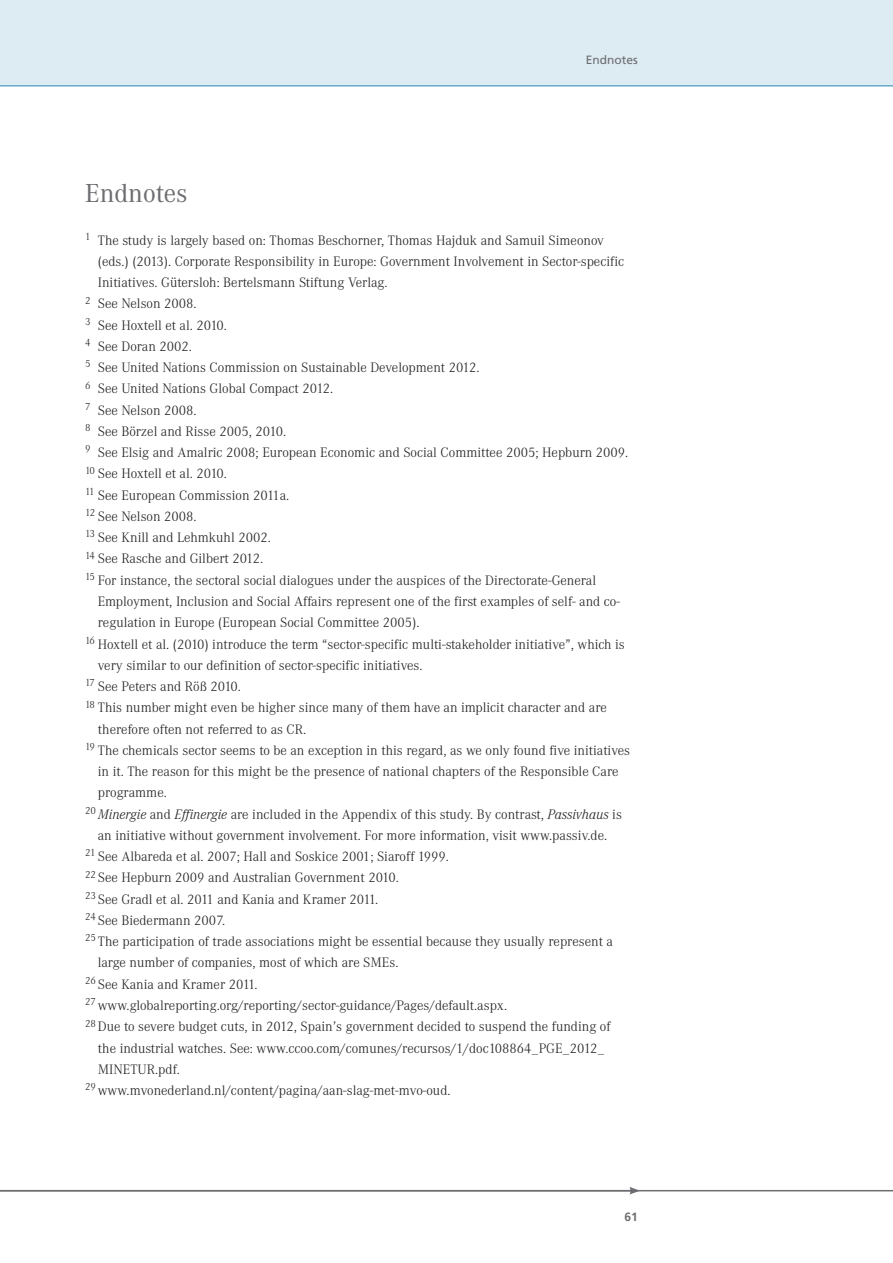
<style>
.page{position:relative;width:893px;height:1263px;background:#fff}
.page>*{position:absolute;margin:0;border:0;box-sizing:border-box;transform-origin:0 0}
.t1{font:27px "Corporate A";color:#6c6d70}
.t2{font:300 14.25px "Corporate A";color:#231f20}
.t3{font:12px "Frutiger";color:#6c6d70}
.t4{font:700 12px "Frutiger";color:#6c6d70}
.s1{font-style:italic}
</style>
<div class="page">
<div style="left:0;top:0;width:893px;height:85px;background:#ddebf2"></div>
<hr style="left:0;top:85px;width:893px;height:2px;background:#67aac7">
<hr style="left:0;top:1190px;width:893px;height:1px;background:#6c6d70">
<svg style="left:629px;top:1187px;width:11px;height:7px"></svg>
<h1 class="t1" style="left:85px;top:178px;width:104px">Endnotes</h1>
<p class="t3" style="left:586px;top:53px;width:54px">Endnotes</p>
<p class="t2" style="left:85px;top:232px;width:520px"><sup>1</sup> The study is largely based on: Thomas Beschorner, Thomas Hajduk and Samuil Simeonov</p>
<p class="t2" style="left:98px;top:253px;width:528px">(eds.) (2013). Corporate Responsibility in Europe: Government Involvement in Sector-specific</p>
<p class="t2" style="left:98px;top:275px;width:291px">Initiatives. Gütersloh: Bertelsmann Stiftung Verlag.</p>
<p class="t2" style="left:85px;top:296px;width:113px"><sup>2</sup> See Nelson 2008.</p>
<p class="t2" style="left:85px;top:317px;width:143px"><sup>3</sup> See Hoxtell et al. 2010.</p>
<p class="t2" style="left:85px;top:338px;width:108px"><sup>4</sup> See Doran 2002.</p>
<p class="t2" style="left:85px;top:360px;width:396px"><sup>5</sup> See United Nations Commission on Sustainable Development 2012.</p>
<p class="t2" style="left:85px;top:381px;width:250px"><sup>6</sup> See United Nations Global Compact 2012.</p>
<p class="t2" style="left:85px;top:402px;width:113px"><sup>7</sup> See Nelson 2008.</p>
<p class="t2" style="left:85px;top:423px;width:203px"><sup>8</sup> See Börzel and Risse 2005, 2010.</p>
<p class="t2" style="left:85px;top:445px;width:545px"><sup>9</sup> See Elsig and Amalric 2008; European Economic and Social Committee 2005; Hepburn 2009.</p>
<p class="t2" style="left:85px;top:466px;width:143px"><sup>10</sup> See Hoxtell et al. 2010.</p>
<p class="t2" style="left:85px;top:487px;width:206px"><sup>11</sup> See European Commission 2011a.</p>
<p class="t2" style="left:85px;top:508px;width:113px"><sup>12</sup> See Nelson 2008.</p>
<p class="t2" style="left:85px;top:530px;width:187px"><sup>13</sup> See Knill and Lehmkuhl 2002.</p>
<p class="t2" style="left:85px;top:551px;width:180px"><sup>14</sup> See Rasche and Gilbert 2012.</p>
<p class="t2" style="left:85px;top:572px;width:513px"><sup>15</sup> For instance, the sectoral social dialogues under the auspices of the Directorate-General</p>
<p class="t2" style="left:98px;top:593px;width:524px">Employment, Inclusion and Social Affairs represent one of the first examples of self- and co-</p>
<p class="t2" style="left:98px;top:615px;width:323px">regulation in Europe (European Social Committee 2005).</p>
<p class="t2" style="left:85px;top:636px;width:541px"><sup>16</sup> Hoxtell et al. (2010) introduce the term “sector-specific multi-stakeholder initiative”, which is</p>
<p class="t2" style="left:98px;top:657px;width:326px">very similar to our definition of sector-specific initiatives.</p>
<p class="t2" style="left:85px;top:678px;width:157px"><sup>17</sup> See Peters and Röß 2010.</p>
<p class="t2" style="left:85px;top:700px;width:523px"><sup>18</sup> This number might even be higher since many of them have an implicit character and are</p>
<p class="t2" style="left:98px;top:721px;width:210px">therefore often not referred to as CR.</p>
<p class="t2" style="left:85px;top:742px;width:547px"><sup>19</sup> The chemicals sector seems to be an exception in this regard, as we only found five initiatives</p>
<p class="t2" style="left:98px;top:764px;width:522px">in it. The reason for this might be the presence of national chapters of the Responsible Care</p>
<p class="t2" style="left:98px;top:785px;width:71px">programme.</p>
<p class="t2" style="left:85px;top:806px;width:538px"><sup>20</sup> <span class="s1">Minergie</span> and <span class="s1">Effinergie</span> are included in the Appendix of this study. By contrast, <span class="s1">Passivhaus</span> is</p>
<p class="t2" style="left:98px;top:827px;width:511px">an initiative without government involvement. For more information, visit www.passiv.de.</p>
<p class="t2" style="left:85px;top:849px;width:365px"><sup>21</sup> See Albareda et al. 2007; Hall and Soskice 2001; Siaroff 1999.</p>
<p class="t2" style="left:85px;top:870px;width:315px"><sup>22</sup> See Hepburn 2009 and Australian Government 2010.</p>
<p class="t2" style="left:85px;top:891px;width:295px"><sup>23</sup> See Gradl et al. 2011 and Kania and Kramer 2011.</p>
<p class="t2" style="left:85px;top:912px;width:142px"><sup>24</sup> See Biedermann 2007.</p>
<p class="t2" style="left:85px;top:934px;width:529px"><sup>25</sup> The participation of trade associations might be essential because they usually represent a</p>
<p class="t2" style="left:98px;top:955px;width:302px">large number of companies, most of which are SMEs.</p>
<p class="t2" style="left:85px;top:976px;width:174px"><sup>26</sup> See Kania and Kramer 2011.</p>
<p class="t2" style="left:85px;top:997px;width:424px"><sup>27</sup> www.globalreporting.org/reporting/sector-guidance/Pages/default.aspx.</p>
<p class="t2" style="left:85px;top:1019px;width:527px"><sup>28</sup> Due to severe budget cuts, in 2012, Spain’s government decided to suspend the funding of</p>
<p class="t2" style="left:98px;top:1040px;width:508px">the industrial watches. See: www.ccoo.com/comunes/recursos/1/doc108864_PGE_2012_</p>
<p class="t2" style="left:98px;top:1061px;width:84px">MINETUR.pdf.</p>
<p class="t2" style="left:85px;top:1082px;width:367px"><sup>29</sup> www.mvonederland.nl/content/pagina/aan-slag-met-mvo-oud.</p>
<p class="t4" style="left:624px;top:1210px;width:15px">61</p>
</div>
